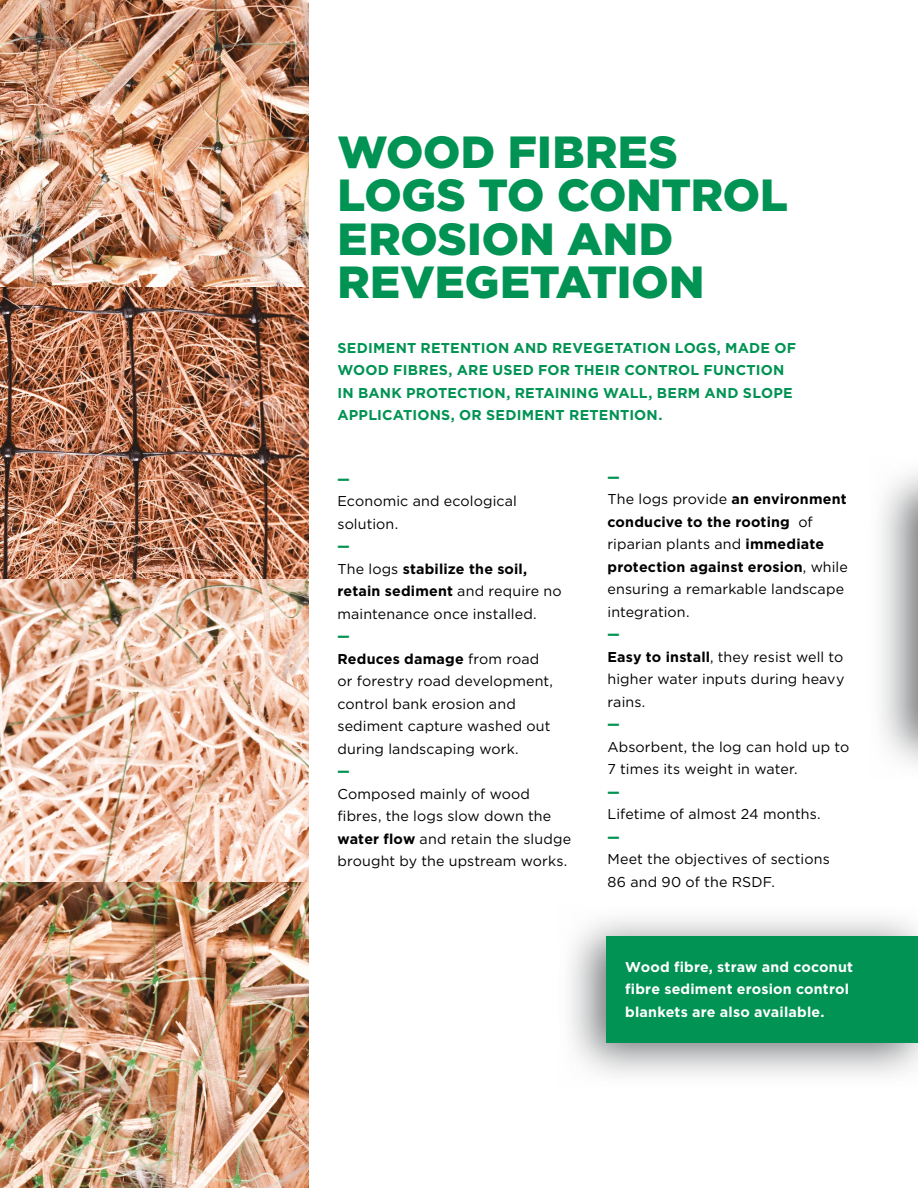
<style>
.page{position:relative;width:918px;height:1188px;background:#fff}
.page>*{position:absolute;margin:0;border:0;box-sizing:border-box;transform-origin:0 0}
.t1{font:900 45px/43.5px "Gotham";color:#009353}
.t2{font:14.25px/22.5px "Gotham HTF";letter-spacing:.01em;color:#000}
.t3{font:700 14.25px/22.5px "Gotham";letter-spacing:.015em;color:#009353}
.t4{font:700 14.25px/22.5px "Gotham";letter-spacing:.015em;color:#000}
.t5{font:700 14.25px/22.5px "Gotham HTF";letter-spacing:.015em;color:#fff}
.t6{font:900 13.5px "Gotham";color:#009353}
.s1{font-family:"Gotham HTF";font-weight:400}
.s2{font-family:"Gotham";font-weight:700}
</style>
<div class="page">
<img style="left:0;top:0;width:308px;height:287px">
<img style="left:0;top:287px;width:308px;height:293px">
<img style="left:0;top:580px;width:308px;height:608px">
<svg style="left:570px;top:918px;width:348px;height:158px"></svg>
<div style="left:607px;top:936px;width:311px;height:107px;background:#009353"></div>
<svg style="left:881px;top:472px;width:37px;height:292px"></svg>
<hr style="left:917px;top:488px;width:1px;height:246px;background:#fff">
<h1 class="t1" style="left:338px;top:129px;width:452px">WOOD FIBRES<br>LOGS TO CONTROL<br>EROSION AND<br>REVEGETATION</h1>
<p class="t3" style="left:338px;top:336px;width:460px">SEDIMENT RETENTION AND REVEGETATION LOGS, MADE OF WOOD FIBRES, ARE USED FOR THEIR CONTROL FUNCTION IN BANK PROTECTION, RETAINING WALL, BERM AND SLOPE APPLICATIONS, OR SEDIMENT RETENTION.</p>
<p class="t6" style="left:338px;top:471px;width:14px">—</p>
<p class="t2" style="left:338px;top:490px;width:181px">Economic and ecological solution.</p>
<p class="t6" style="left:338px;top:539px;width:14px">—</p>
<p class="t4" style="left:338px;top:557px;width:226px"><span class="s1">The logs</span> stabilize the soil, retain sediment <span class="s1">and require no</span></p>
<p class="t2" style="left:338px;top:602px;width:201px">maintenance once installed.</p>
<p class="t6" style="left:338px;top:629px;width:14px">—</p>
<p class="t4" style="left:338px;top:647px;width:203px">Reduces damage <span class="s1">from road</span></p>
<p class="t2" style="left:338px;top:670px;width:217px">or forestry road development, control bank erosion and sediment capture washed out during landscaping work.</p>
<p class="t6" style="left:338px;top:764px;width:14px">—</p>
<p class="t2" style="left:338px;top:782px;width:235px">Composed mainly of wood fibres, the logs slow down the <span class="s2">water flow</span> and retain the sludge brought by the upstream works.</p>
<p class="t6" style="left:608px;top:469px;width:14px">—</p>
<p class="t2" style="left:608px;top:488px;width:241px">The logs provide <span class="s2">an environment</span></p>
<p class="t4" style="left:608px;top:510px;width:207px">conducive to the rooting <span class="s1">of</span></p>
<p class="t2" style="left:608px;top:533px;width:218px">riparian plants and <span class="s2">immediate</span></p>
<p class="t4" style="left:608px;top:555px;width:242px">protection against erosion<span class="s1">, while</span></p>
<p class="t2" style="left:608px;top:578px;width:238px">ensuring a remarkable landscape integration.</p>
<p class="t6" style="left:608px;top:627px;width:14px">—</p>
<p class="t2" style="left:608px;top:645px;width:239px;text-align:justify"><span class="s2">Easy to install</span>, they resist well to higher water inputs during heavy rains.</p>
<p class="t6" style="left:608px;top:717px;width:14px">—</p>
<p class="t2" style="left:608px;top:735px;width:243px">Absorbent, the log can hold up to<br>7 times its weight in water.</p>
<p class="t6" style="left:608px;top:784px;width:14px">—</p>
<p class="t2" style="left:608px;top:803px;width:215px">Lifetime of almost 24 months.</p>
<p class="t6" style="left:608px;top:829px;width:14px">—</p>
<p class="t2" style="left:608px;top:848px;width:224px">Meet the objectives of sections<br>86 and 90 of the RSDF.</p>
<p class="t5" style="left:625px;top:955px;width:229px">Wood fibre, straw and coconut fibre sediment erosion control blankets are also available.</p>
</div>
